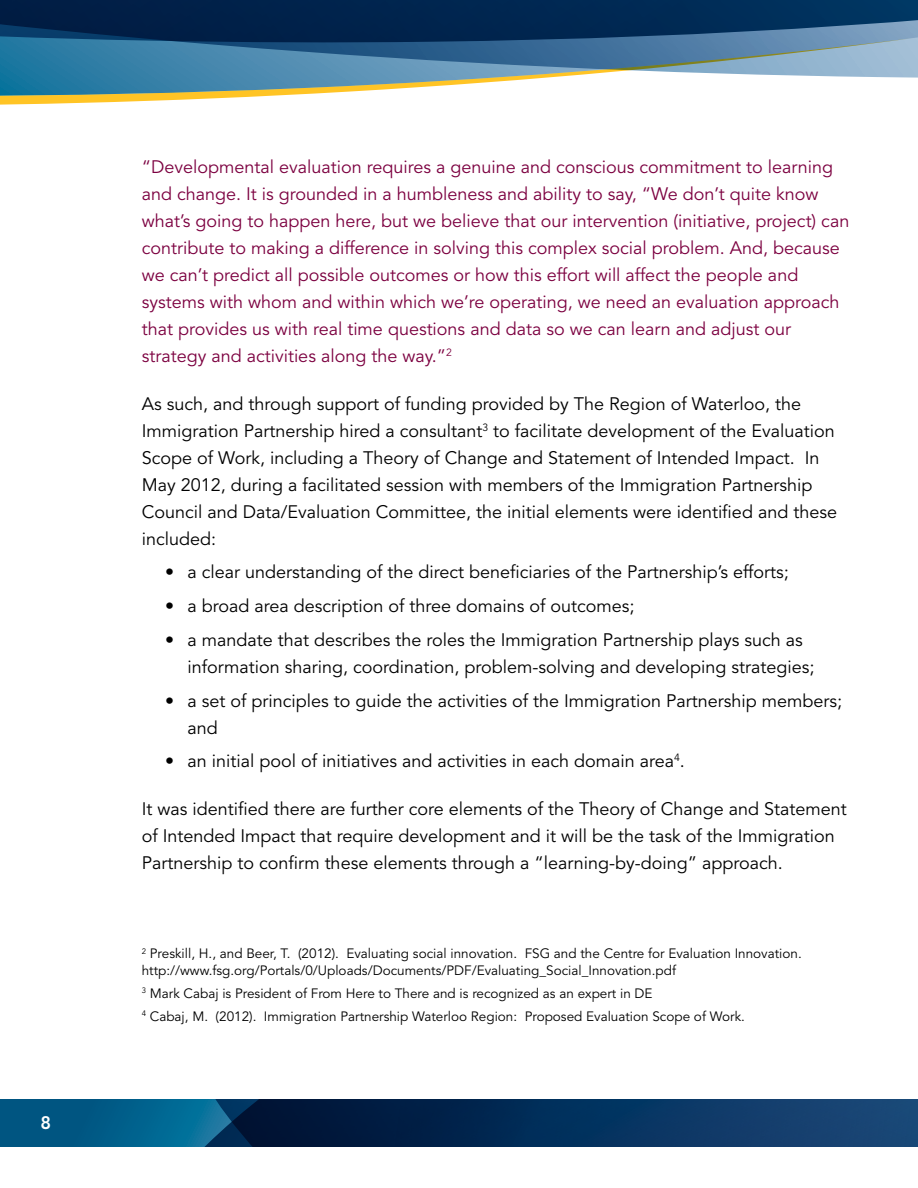
<style>
.page{position:relative;width:918px;height:1188px;background:#fff}
.page>*{position:absolute;margin:0;border:0;box-sizing:border-box;transform-origin:0 0}
.t1{font:18px/27px "Avenir LT Std";color:#000}
.t2{font:18px/27px "Avenir LT Std";color:#7c0040}
.t3{font:800 18px "Avenir LT Std";color:#fff}
.t4{font:13.5px/16.2px "Avenir LT Std";color:#000}
</style>
<div class="page">
<svg style="left:0;top:1099px;width:918px;height:47px;background:#063a64"></svg>
<svg style="left:0;top:78px;width:541px;height:27px"></svg>
<svg style="left:0;top:0;width:918px;height:78px;background:#2f5b80"></svg>
<p class="t3" style="left:40px;top:1112px;width:12px">8</p>
<p class="t2" style="left:142px;top:154px;width:709px">“Developmental evaluation requires a genuine and conscious commitment to learning and change. It is grounded in a humbleness and ability to say, “We don’t quite know what’s going to happen here, but we believe that our intervention (initiative, project) can contribute to making a difference in solving this complex social problem. And, because we can’t predict all possible outcomes or how this effort will affect the people and systems with whom and within which we’re operating, we need an evaluation approach that provides us with real time questions and data so we can learn and adjust our strategy and activities along the way.”<sup>2</sup></p>
<p class="t1" style="left:142px;top:391px;width:697px">As such, and through support of funding provided by The Region of Waterloo, the Immigration Partnership hired a consultant<sup>3</sup> to facilitate development of the Evaluation Scope of Work, including a Theory of Change and Statement of Intended Impact. In May 2012, during a facilitated session with members of the Immigration Partnership Council and Data/Evaluation Committee, the initial elements were identified and these included:</p>
<p class="t1" style="left:165px;top:559px;width:625px">• a clear understanding of the direct beneficiaries of the Partnership’s efforts;</p>
<p class="t1" style="left:165px;top:593px;width:471px">• a broad area description of three domains of outcomes;</p>
<p class="t1" style="left:188px;top:627px;width:628px;text-indent:-22px">• a mandate that describes the roles the Immigration Partnership plays such as information sharing, coordination, problem-solving and developing strategies;</p>
<p class="t1" style="left:188px;top:688px;width:656px;text-indent:-22px">• a set of principles to guide the activities of the Immigration Partnership members; and</p>
<p class="t1" style="left:165px;top:748px;width:521px">• an initial pool of initiatives and activities in each domain area<sup>4</sup>.</p>
<p class="t1" style="left:142px;top:796px;width:707px">It was identified there are further core elements of the Theory of Change and Statement of Intended Impact that require development and it will be the task of the Immigration<br>Partnership to confirm these elements through a “learning-by-doing” approach.</p>
<p class="t4" style="left:142px;top:946px;width:662px"><sup>2</sup> Preskill, H., and Beer, T. (2012). Evaluating social innovation. FSG and the Centre for Evaluation Innovation. http://www.fsg.org/Portals/0/Uploads/Documents/PDF/Evaluating_Social_Innovation.pdf</p>
<p class="t4" style="left:142px;top:982px;width:605px;line-height:23px"><sup>3</sup> Mark Cabaj is President of From Here to There and is recognized as an expert in DE<br><sup>4</sup> Cabaj, M. (2012). Immigration Partnership Waterloo Region: Proposed Evaluation Scope of Work.</p>
</div>
